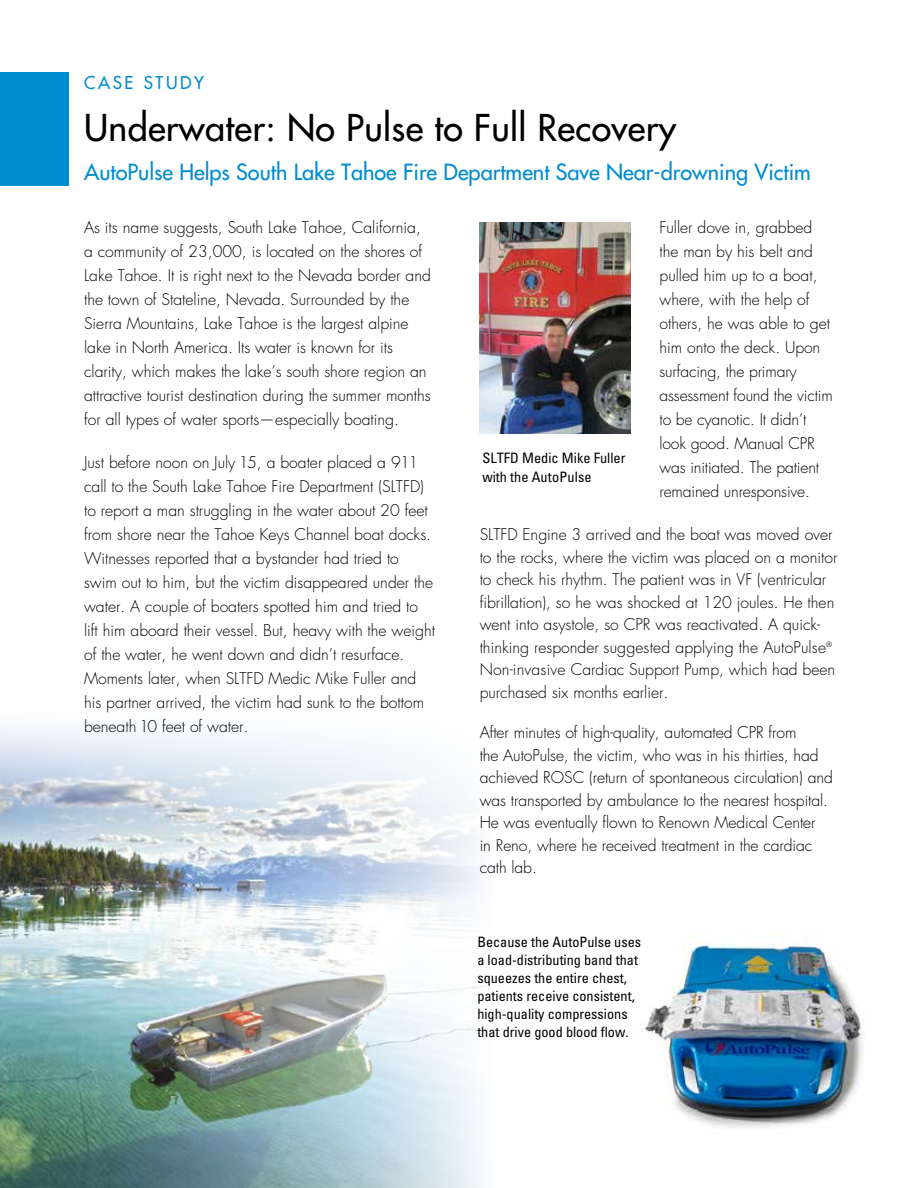
<style>
.page{position:relative;width:918px;height:1188px;background:#fff}
.page>*{position:absolute;margin:0;border:0;box-sizing:border-box;transform-origin:0 0}
.t1{font:500 36px "Futura Std";letter-spacing:.01em;color:#000}
.t2{font:500 21.75px "Futura Std";color:#008cd1}
.t3{font:500 17.25px "Futura Std";color:#008cd1}
.t4{font:300 15.75px/24px "Futura Std";color:#000}
.t5{font:condensed 14.25px/18px "Univers";color:#000}
</style>
<div class="page">
<img style="left:0;top:808px;width:484px;height:380px">
<svg style="left:0;top:728px;width:467px;height:80px"></svg>
<img style="left:641px;top:934px;width:223px;height:194px">
<div style="left:0;top:72px;width:68px;height:114px;background:#008cd1"></div>
<img style="left:479px;top:223px;width:151px;height:211px">
<p class="t3" style="left:84px;top:72px;width:85px">Cas e Stud</p>
<p class="t3" style="left:194px;top:72px;width:11px">y</p>
<h1 class="t1" style="left:84px;top:105px;width:595px">Underwater: No Pulse to Full Recovery</h1>
<h2 class="t2" style="left:84px;top:159px;width:728px">AutoPulse Helps South Lake Tahoe Fire Department Save Near-drowning Victim</h2>
<p class="t4" style="left:84px;top:215px;width:348px">As its name suggests, South Lake Tahoe, California, a community of 23,000, is located on the shores of Lake Tahoe. It is right next to the Nevada border and the town of Stateline, Nevada. Surrounded by the Sierra Mountains, Lake Tahoe is the largest alpine lake in North America. Its water is known for its clarity, which makes the lake’s south shore region an attractive tourist destination during the summer months for all types of water sports—especially boating.</p>
<p class="t4" style="left:84px;top:451px;width:352px">Just before noon on July 15, a boater placed a 911 call to the South Lake Tahoe Fire Department (SLTFD) to report a man struggling in the water about 20 feet from shore near the Tahoe Keys Channel boat docks.<br>Witnesses reported that a bystander had tried to swim out to him, but the victim disappeared under the water. A couple of boaters spotted him and tried to lift him aboard their vessel. But, heavy with the weight of the water, he went down and didn’t resurface.<br>Moments later, when SLTFD Medic Mike Fuller and his partner arrived, the victim had sunk to the bottom beneath 10 feet of water.</p>
<p class="t4" style="left:660px;top:215px;width:175px">Fuller dove in, grabbed the man by his belt and pulled him up to a boat, where, with the help of others, he was able to get him onto the deck. Upon surfacing, the primary assessment found the victim to be cyanotic. It didn’t look good. Manual CPR was initiated. The patient remained unresponsive.</p>
<p class="t4" style="left:480px;top:524px;width:359px;line-height:22.5px">SLTFD Engine 3 arrived and the boat was moved over to the rocks, where the victim was placed on a monitor to check his rhythm. The patient was in VF (ventricular fibrillation), so he was shocked at 120 joules. He then went into asystole, so CPR was reactivated. A quick&shy;thinking responder suggested applying the AutoPulse<sup>® </sup>Non-invasive Cardiac Support Pump, which had been purchased six months earlier.</p>
<p class="t4" style="left:480px;top:722px;width:355px;line-height:22.5px">After minutes of high-quality, automated CPR from<br>the AutoPulse, the victim, who was in his thirties, had achieved ROSC (return of spontaneous circulation) and was transported by ambulance to the nearest hospital.<br>He was eventually flown to Renown Medical Center<br>in Reno, where he received treatment in the cardiac cath lab.</p>
<p class="t5" style="left:482px;top:448px;width:145px;line-height:19px">SLTFD Medic Mike Fuller with the AutoPulse</p>
<p class="t5" style="left:477px;top:933px;width:165px">Because the AutoPulse uses a load-distributing band that squeezes the entire chest, patients receive consistent, high-quality compressions that drive good blood flow.</p>
</div>
